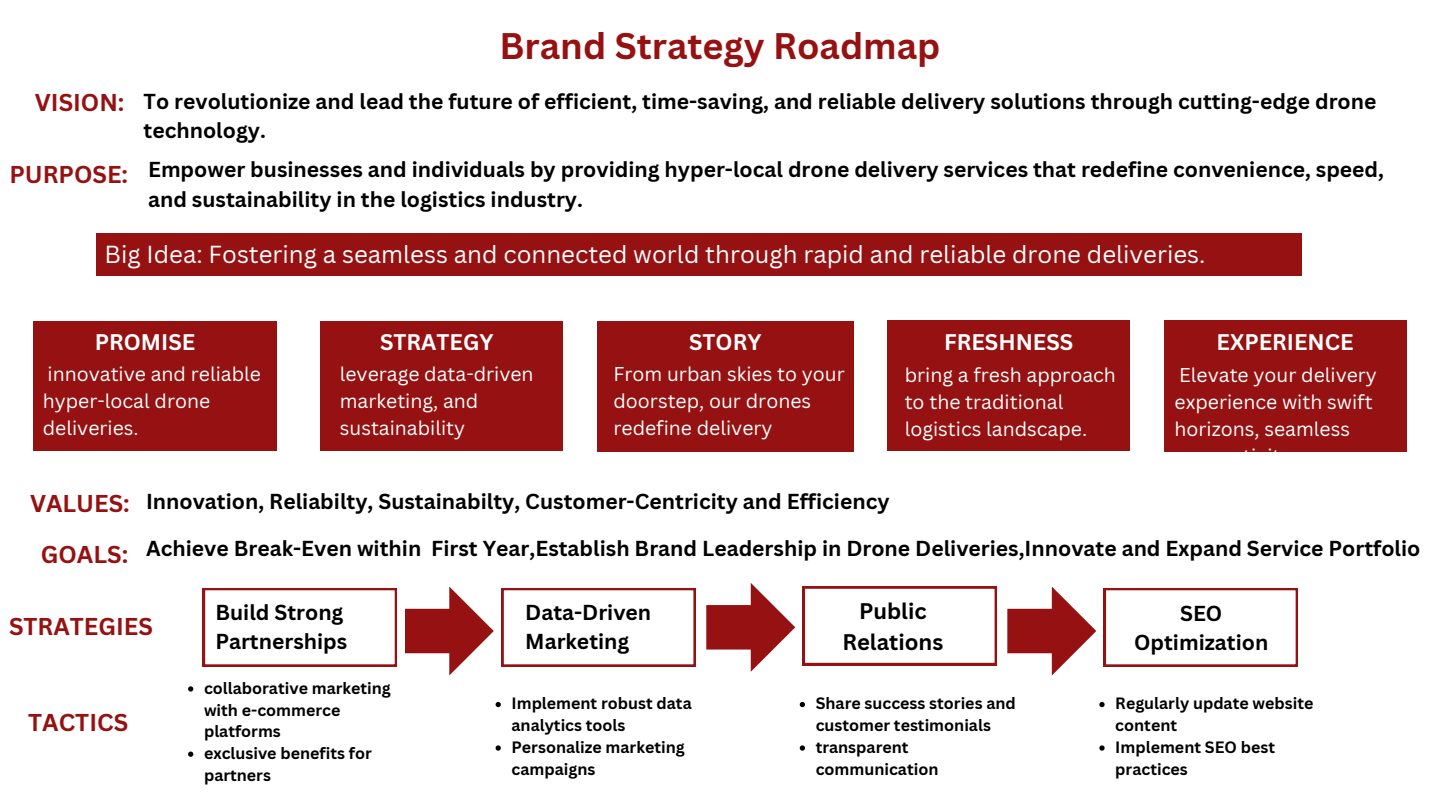
<style>
.page{position:relative;width:1440px;height:810px;background:#fff}
.page>*{position:absolute;margin:0;border:0;box-sizing:border-box;transform-origin:0 0}
.t1{font:700 36px "Canva Sans";color:#961111}
.t2{font:24px "Canva Sans";color:#fff}
.t3{font:700 23.7px "Canva Sans";color:#961111}
.t4{font:700 22px "Canva Sans";color:#fff}
.t5{font:700 22px/30.8px "Canva Sans";color:#000;text-align:center}
.t6{font:700 21.1px/29.2px "Canva Sans";color:#000}
.t7{font:19.4px/27px "Canva Sans";color:#fff}
.t8{font:700 16px/21.8px "Canva Sans";color:#000}
</style>
<div class="page">
<div style="left:96px;top:233px;width:1205px;height:43px;background:#961111"></div>
<div style="left:33px;top:321px;width:243px;height:129px;background:#961111"></div>
<div style="left:320px;top:321px;width:243px;height:129px;background:#961111"></div>
<div style="left:597px;top:321px;width:257px;height:130px;background:#961111"></div>
<div style="left:887px;top:320px;width:243px;height:130px;background:#961111"></div>
<div style="left:1164px;top:320px;width:243px;height:131px;background:#961111"></div>
<svg style="left:203px;top:588px;width:194px;height:79px"></svg>
<svg style="left:502px;top:588px;width:194px;height:79px"></svg>
<svg style="left:405px;top:587px;width:89px;height:89px"></svg>
<svg style="left:188px;top:686px;width:5px;height:6px"></svg>
<svg style="left:188px;top:752px;width:5px;height:5px"></svg>
<svg style="left:706px;top:583px;width:89px;height:89px"></svg>
<svg style="left:803px;top:587px;width:194px;height:78px"></svg>
<svg style="left:1007px;top:587px;width:89px;height:89px"></svg>
<svg style="left:1104px;top:588px;width:194px;height:79px"></svg>
<svg style="left:496px;top:702px;width:5px;height:5px"></svg>
<svg style="left:496px;top:745px;width:5px;height:6px"></svg>
<svg style="left:800px;top:702px;width:5px;height:5px"></svg>
<svg style="left:800px;top:745px;width:5px;height:6px"></svg>
<svg style="left:1099px;top:702px;width:6px;height:5px"></svg>
<svg style="left:1099px;top:745px;width:6px;height:6px"></svg>
<p class="t3" style="left:35px;top:85px;width:91px">VISION:</p>
<p class="t3" style="left:9px;top:157px;width:120px">PURPOSE:</p>
<p class="t1" style="left:500px;top:20px;width:442px">Brand Strategy Roadmap</p>
<p class="t6" style="left:144px;top:86px;width:1234px">To revolutionize and lead the future of efficient, time-saving, and reliable delivery solutions through cutting-edge drone technology.</p>
<p class="t6" style="left:148px;top:154px;width:1238px">Empower businesses and individuals by providing hyper-local drone delivery services that redefine convenience, speed, and sustainability in the logistics industry.</p>
<p class="t2" style="left:105px;top:238px;width:1102px">Big Idea: Fostering a seamless and connected world through rapid and reliable drone deliveries.</p>
<p class="t4" style="left:95px;top:327px;width:102px">PROMISE</p>
<p class="t7" style="left:43px;top:361px;width:220px;line-height:26.6px">innovative and reliable hyper-local drone deliveries.</p>
<p class="t4" style="left:380px;top:327px;width:115px">STRATEGY</p>
<p class="t4" style="left:689px;top:327px;width:74px">STORY</p>
<p class="t4" style="left:944px;top:327px;width:131px">FRESHNESS</p>
<p class="t4" style="left:1217px;top:327px;width:139px">EXPERIENCE</p>
<p class="t7" style="left:340px;top:360px;width:195px">leverage data-driven marketing, and sustainability</p>
<p class="t7" style="left:614px;top:360px;width:233px">From urban skies to your doorstep, our drones redefine delivery</p>
<p class="t7" style="left:905px;top:361px;width:213px">bring a fresh approach to the traditional logistics landscape.</p>
<p class="t7" style="left:1175px;top:361px;width:204px">Elevate your delivery experience with swift horizons, seamless</p>
<p class="t3" style="left:30px;top:486px;width:101px">VALUES:</p>
<p class="t3" style="left:41px;top:538px;width:89px">GOALS:</p>
<p class="t6" style="left:146px;top:486px;width:745px">Innovation, Reliabilty, Sustainabilty, Customer-Centricity and Efficiency</p>
<p class="t6" style="left:146px;top:534px;width:1276px">Achieve Break-Even within First Year,Establish Brand Leadership in Drone Deliveries,Innovate and Expand Service Portfolio</p>
<p class="t3" style="left:9px;top:610px;width:145px">STRATEGIES</p>
<p class="t3" style="left:28px;top:706px;width:101px">TACTICS</p>
<p class="t6" style="left:215px;top:597px;width:134px">Build Strong<br>Partnerships</p>
<p class="t8" style="left:204px;top:677px;width:188px">collaborative marketing with e-commerce platforms</p>
<p class="t8" style="left:204px;top:742px;width:169px">exclusive benefits for partners</p>
<p class="t6" style="left:525px;top:597px;width:127px">Data-Driven<br>Marketing</p>
<p class="t8" style="left:512px;top:692px;width:182px">Implement robust data analytics tools</p>
<p class="t8" style="left:512px;top:736px;width:175px">Personalize marketing campaigns</p>
<p class="t5" style="left:842px;top:595px;width:103px">Public<br>Relations</p>
<p class="t8" style="left:816px;top:692px;width:202px">Share success stories and customer testimonials</p>
<p class="t8" style="left:816px;top:736px;width:124px">transparent communication</p>
<p class="t6" style="left:1134px;top:598px;width:136px;text-align:center">SEO<br>Optimization</p>
<p class="t8" style="left:1115px;top:692px;width:200px">Regularly update website content</p>
<p class="t8" style="left:1115px;top:736px;width:161px">Implement SEO best practices</p>
</div>
